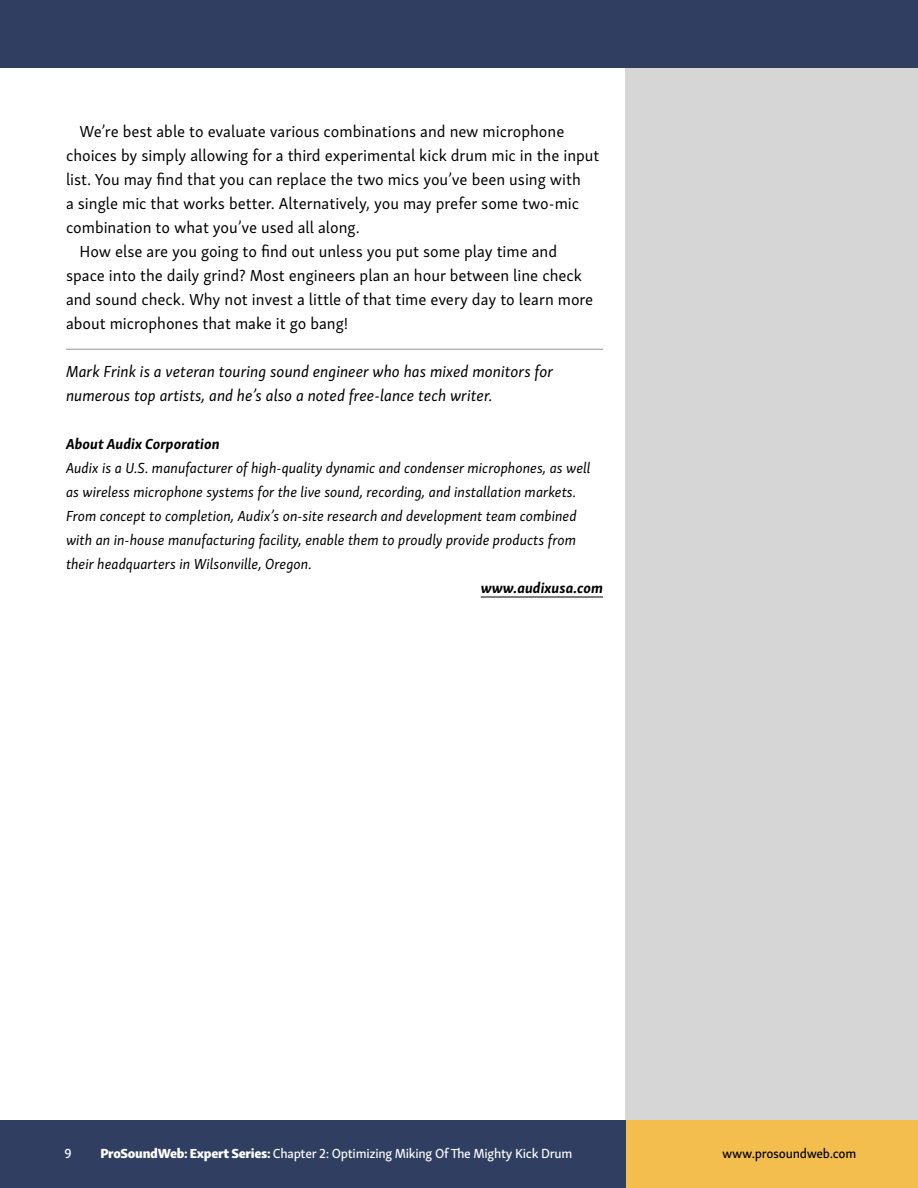
<style>
.page{position:relative;width:918px;height:1188px;background:#fff}
.page>*{position:absolute;margin:0;border:0;box-sizing:border-box;transform-origin:0 0}
.t1{font:16.5px "Skolar Sans";color:#000}
.t2{font:italic 16.5px/24px "Skolar Sans";color:#000}
.t3{font:italic 15px/24px "Skolar Sans";color:#000}
.t4{font:italic 700 15px "Skolar Sans";color:#000}
.t5{font:13.5px "Skolar Sans Me";letter-spacing:-.02em;color:#fff}
.t6{font:13.5px "Skolar Sans Me";letter-spacing:-.02em;color:#000}
.s1{font-family:"Skolar Sans Eb"}
</style>
<div class="page">
<div style="left:626px;top:54px;width:292px;height:1134px;background:#d7d6d6"></div>
<hr style="left:66px;top:349px;width:537px;height:1px;background:#939598">
<hr style="left:481px;top:597px;width:122px;height:1px;background:#000">
<div style="left:0;top:0;width:918px;height:68px;background:#303f61"></div>
<div style="left:0;top:1120px;width:627px;height:68px;background:#303f61"></div>
<div style="left:626px;top:1120px;width:292px;height:68px;background:#f3be4d"></div>
<p class="t1" style="left:80px;top:118px;width:486px">We’re best able to evaluate various combinations and new microphone</p>
<p class="t1" style="left:66px;top:142px;width:535px">choices by simply allowing for a third experimental kick drum mic in the input</p>
<p class="t1" style="left:66px;top:166px;width:516px">list. You may find that you can replace the two mics you’ve been using with</p>
<p class="t1" style="left:66px;top:190px;width:515px">a single mic that works better. Alternatively, you may prefer some two-mic</p>
<p class="t1" style="left:66px;top:214px;width:295px">combination to what you’ve used all along.</p>
<p class="t1" style="left:80px;top:238px;width:479px">How else are you going to find out unless you put some play time and</p>
<p class="t1" style="left:66px;top:262px;width:517px">space into the daily grind? Most engineers plan an hour between line check</p>
<p class="t1" style="left:66px;top:286px;width:529px">and sound check. Why not invest a little of that time every day to learn more</p>
<p class="t1" style="left:66px;top:310px;width:284px">about microphones that make it go bang!</p>
<p class="t2" style="left:66px;top:358px;width:489px">Mark Frink is a veteran touring sound engineer who has mixed monitors for numerous top artists, and he’s also a noted free-lance tech writer.</p>
<p class="t4" style="left:66px;top:431px;width:155px">About Audix Corporation</p>
<p class="t3" style="left:66px;top:454px;width:526px">Audix is a U.S. manufacturer of high‐quality dynamic and condenser microphones, as well as wireless microphone systems for the live sound, recording, and installation markets.<br>From concept to completion, Audix’s on‐site research and development team combined with an in‐house manufacturing facility, enable them to proudly provide products from their headquarters in Wilsonville, Oregon.</p>
<p class="t4" style="left:481px;top:575px;width:124px">www.audixusa.com</p>
<p class="t5" style="left:64px;top:1143px;width:9px">9</p>
<p class="t5" style="left:100px;top:1143px;width:474px"><span class="s1">ProSoundWeb: Expert Series:</span> Chapter 2: Optimizing Miking Of The Mighty Kick Drum</p>
<p class="t6" style="left:722px;top:1143px;width:136px">www.prosoundweb.com</p>
</div>
